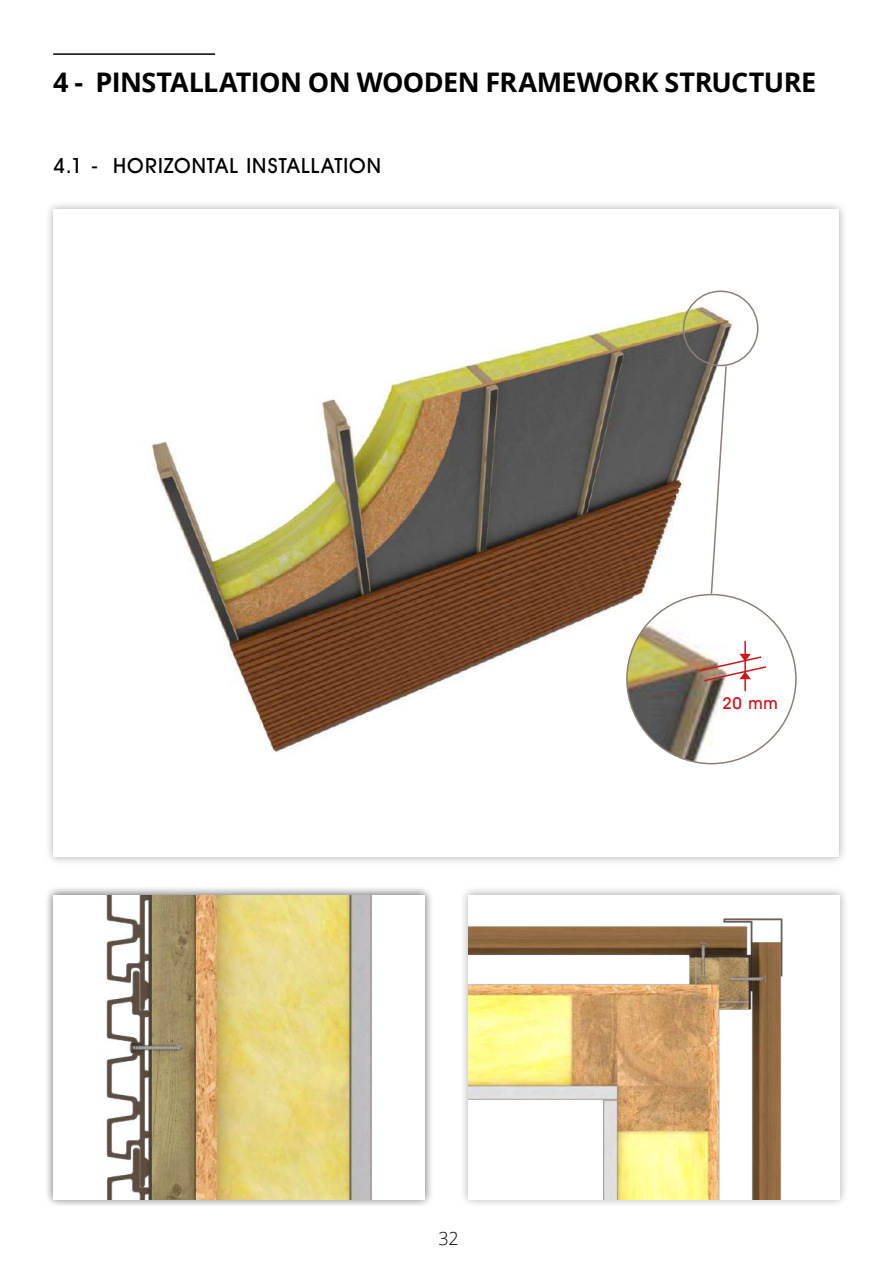
<style>
.page{position:relative;width:893px;height:1263px;background:#fff}
.page>*{position:absolute;margin:0;border:0;box-sizing:border-box;transform-origin:0 0}
.t1{font:700 27px "Open Sans";letter-spacing:-.025em;color:#000}
.t2{font:500 21px "Avant Garde IT Cby BT";letter-spacing:.055em;color:#000}
.t3{font:300 18px "Open Sans";color:#000}
.t4{font:500 16.5px "Avant Garde IT Cby BT";color:#e30512}
</style>
<div class="page">
<div style="left:44px;top:200px;width:804px;height:666px;background:#000;opacity:.33"></div>
<div style="left:53px;top:210px;width:786px;height:647px;background:#fff"></div>
<img style="left:151px;top:290px;width:599px;height:475px">
<img style="left:627px;top:595px;width:150px;height:169px">
<hr style="left:53px;top:53px;width:162px;height:2px;background:#000">
<div style="left:44px;top:886px;width:389px;height:323px;background:#000;opacity:.33"></div>
<img style="left:53px;top:895px;width:371px;height:304px">
<div style="left:459px;top:886px;width:390px;height:323px;background:#000;opacity:.33"></div>
<img style="left:469px;top:895px;width:371px;height:304px">
<hr style="left:744px;top:641px;width:2px;height:50px;background:#cd1719">
<svg style="left:698px;top:654px;width:70px;height:28px"></svg>
<div style="left:683px;top:291px;width:75px;height:75px;border:2px solid #8a8075;border-radius:50%"></div>
<svg style="left:710px;top:365px;width:18px;height:230px"></svg>
<p class="t1" style="left:53px;top:63px;width:765px">4 - PINSTALLATION ON WOODEN FRAMEWORK STRUCTURE</p>
<p class="t2" style="left:53px;top:153px;width:329px">4.1 - HORIZONTAL INSTALLATION</p>
<p class="t3" style="left:439px;top:1226px;width:22px">32</p>
<p class="t4" style="left:722px;top:693px;width:57px">20 mm</p>
</div>
